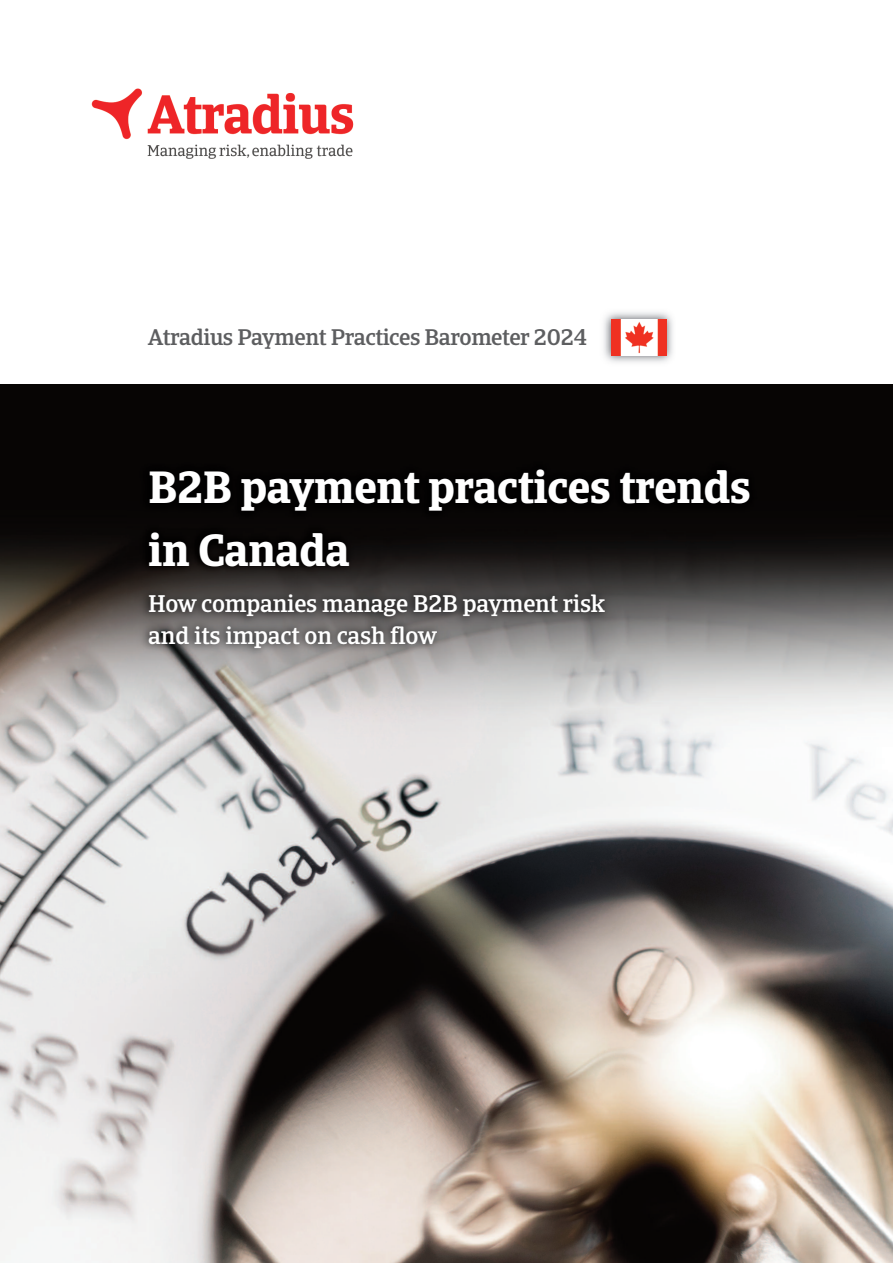
<style>
.page{position:relative;width:893px;height:1263px;background:#fff}
.page>*{position:absolute;margin:0;border:0;box-sizing:border-box;transform-origin:0 0}
.t1{font:700 45px/63px "GCO";letter-spacing:-.01em;color:#fff}
.t2{font:500 24px/31.5px "GCO";letter-spacing:-.01em;color:#fff}
.t3{font:500 22.5px "GCO";letter-spacing:-.02em;color:#5d5e60}
</style>
<div class="page">
<img style="left:603px;top:312px;width:70px;height:51px">
<img style="left:611px;top:319px;width:56px;height:36px">
<img style="left:91px;top:88px;width:263px;height:71px">
<img style="left:0;top:384px;width:893px;height:879px">
<img style="left:128px;top:443px;width:729px;height:488px">
<p class="t3" style="left:148px;top:329px;width:440px">Atradius Payment Practices Barometer 2024</p>
<h1 class="t1" style="left:148px;top:459px;width:604px">B2B payment practices trends in Canada</h1>
<p class="t2" style="left:148px;top:590px;width:459px">How companies manage B2B payment risk and its impact on cash flow</p>
</div>
